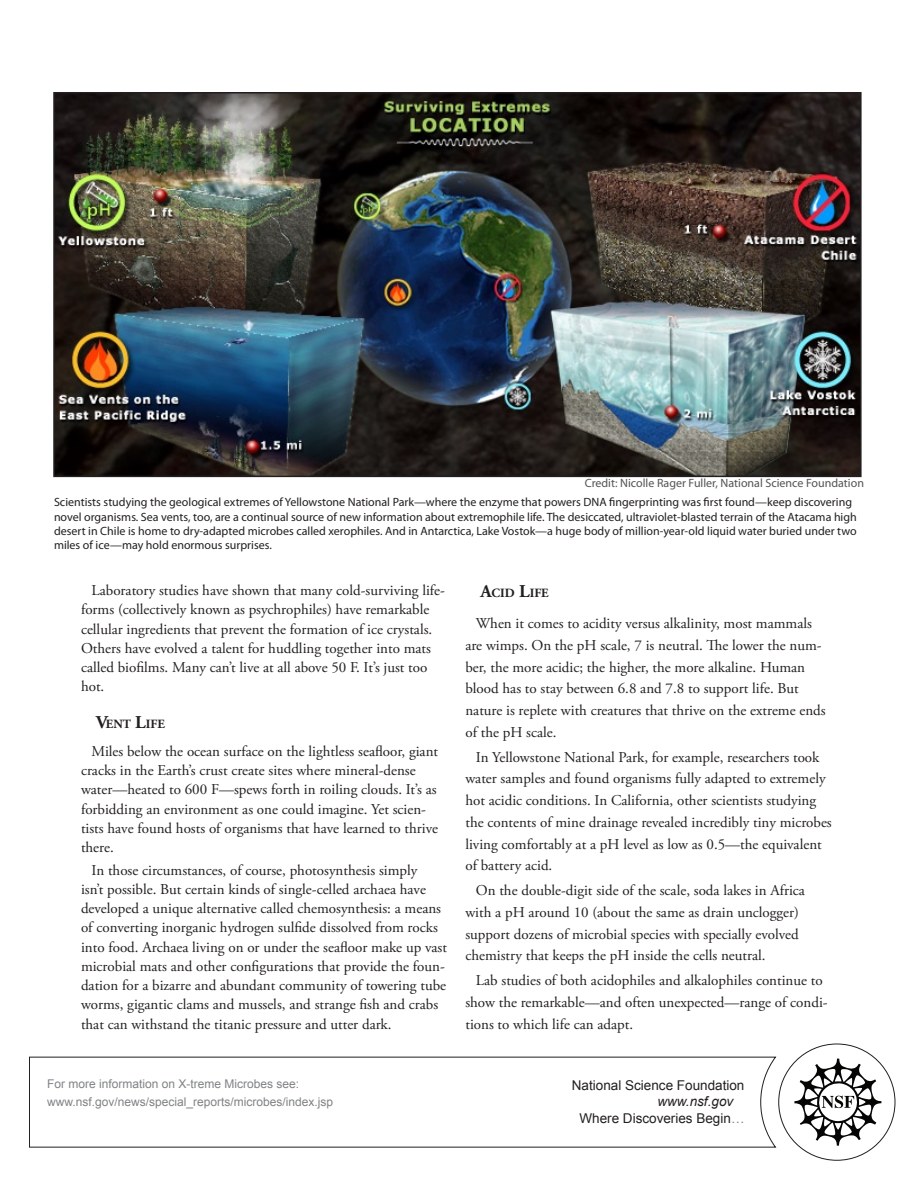
<style>
.page{position:relative;width:918px;height:1188px;background:#fff}
.page>*{position:absolute;margin:0;border:0;box-sizing:border-box;transform-origin:0 0}
.t1{font:15px/19.2px "Adobe Garamond Pro";color:#231f20}
.t2{font:13.5px/16.2px "Arial";color:#231f20}
.Paragraph_Style_1{font:700 12.6px "Adobe Garamond Pro";color:#231f20}
.Paragraph_Style_2{font:12px/14.4px "Myriad Pro";color:#231f20}
.t3{font:12px/18px "Arial";color:#808285}
.Paragraph_Style_2-2{font:12px "Myriad Pro";color:#535355}
.s1{font-size:18px}
.s2{font-style:italic}
.s3{color:#808285}
</style>
<div class="page">
<svg style="left:29px;top:1056px;width:748px;height:92px"></svg>
<svg style="left:794px;top:1059px;width:87px;height:87px"></svg>
<img style="left:56px;top:95px;width:803px;height:379px">
<div style="left:53px;top:92px;width:809px;height:385px;border:2px solid #231f20"></div>
<p class="Paragraph_Style_2-2" style="left:585px;top:476px;width:281px">Credit: Nicolle Rager Fuller, National Science Foundation</p>
<p class="Paragraph_Style_2" style="left:54px;top:495px;width:804px">Scientists studying the geological extremes of Yellowstone National Park—where the enzyme that powers DNA fingerprinting was first found—keep discovering novel organisms. Sea vents, too, are a continual source of new information about extremophile life. The desiccated, ultraviolet-blasted terrain of the Atacama high desert in Chile is home to dry-adapted microbes called xerophiles. And in Antarctica, Lake Vostok—a huge body of million-year-old liquid water buried under two miles of ice—may hold enormous surprises.</p>
<p class="t1" style="left:81px;top:581px;width:366px;text-indent:10px">Laboratory studies have shown that many cold-surviving life&shy;forms (collectively known as psychrophiles) have remarkable cellular ingredients that prevent the formation of ice crystals.<br>Others have evolved a talent for huddling together into mats called biofilms. Many can’t live at all above 50 F. It’s just too hot.</p>
<p class="Paragraph_Style_1" style="left:96px;top:716px;width:70px"><span class="s1">V</span>ENT <span class="s1">L</span>IFE</p>
<p class="t1" style="left:81px;top:742px;width:359px;text-indent:10px">Miles below the ocean surface on the lightless seafloor, giant cracks in the Earth’s crust create sites where mineral-dense water—heated to 600 F—spews forth in roiling clouds. It’s as forbidding an environment as one could imagine. Yet scien&shy;tists have found hosts of organisms that have learned to thrive there.</p>
<p class="t1" style="left:81px;top:861px;width:367px;text-indent:10px">In those circumstances, of course, photosynthesis simply<br>isn’t possible. But certain kinds of single-celled archaea have developed a unique alternative called chemosynthesis: a means of converting inorganic hydrogen sulfide dissolved from rocks into food. Archaea living on or under the seafloor make up vast microbial mats and other configurations that provide the foun&shy;dation for a bizarre and abundant community of towering tube worms, gigantic clams and mussels, and strange fish and crabs that can withstand the titanic pressure and utter dark.</p>
<p class="Paragraph_Style_1" style="left:480px;top:586px;width:70px"><span class="s1">A</span>CID <span class="s1">L</span>IFE</p>
<p class="t1" style="left:465px;top:613px;width:362px;line-height:21.8px;text-indent:10px">When it comes to acidity versus alkalinity, most mammals are wimps. On the pH scale, 7 is neutral. The lower the num&shy;ber, the more acidic; the higher, the more alkaline. Human blood has to stay between 6.8 and 7.8 to support life. But nature is replete with creatures that thrive on the extreme ends of the pH scale.</p>
<p class="t1" style="left:465px;top:746px;width:368px;line-height:21.8px;text-indent:10px">In Yellowstone National Park, for example, researchers took water samples and found organisms fully adapted to extremely hot acidic conditions. In California, other scientists studying the contents of mine drainage revealed incredibly tiny microbes living comfortably at a pH level as low as 0.5—the equivalent of battery acid.</p>
<p class="t1" style="left:465px;top:880px;width:341px;line-height:21.8px;text-indent:10px">On the double-digit side of the scale, soda lakes in Africa with a pH around 10 (about the same as drain unclogger) support dozens of microbial species with specially evolved chemistry that keeps the pH inside the cells neutral.</p>
<p class="t1" style="left:465px;top:970px;width:364px;line-height:21.8px;text-indent:10px">Lab studies of both acidophiles and alkalophiles continue to show the remarkable—and often unexpected—range of condi&shy;tions to which life can adapt.</p>
<p class="t3" style="left:47px;top:1075px;width:288px">For more information on X-treme Microbes see: www.nsf.gov/news/special_reports/microbes/index.jsp</p>
<p class="t2" style="left:572px;top:1077px;width:174px">National Science Foundation</p>
<p class="t2" style="left:579px;top:1094px;width:167px;text-indent:78px"><span class="s2">www.nsf.gov<br></span>Where Discoveries Begin<span class="s3">…</span></p>
</div>
